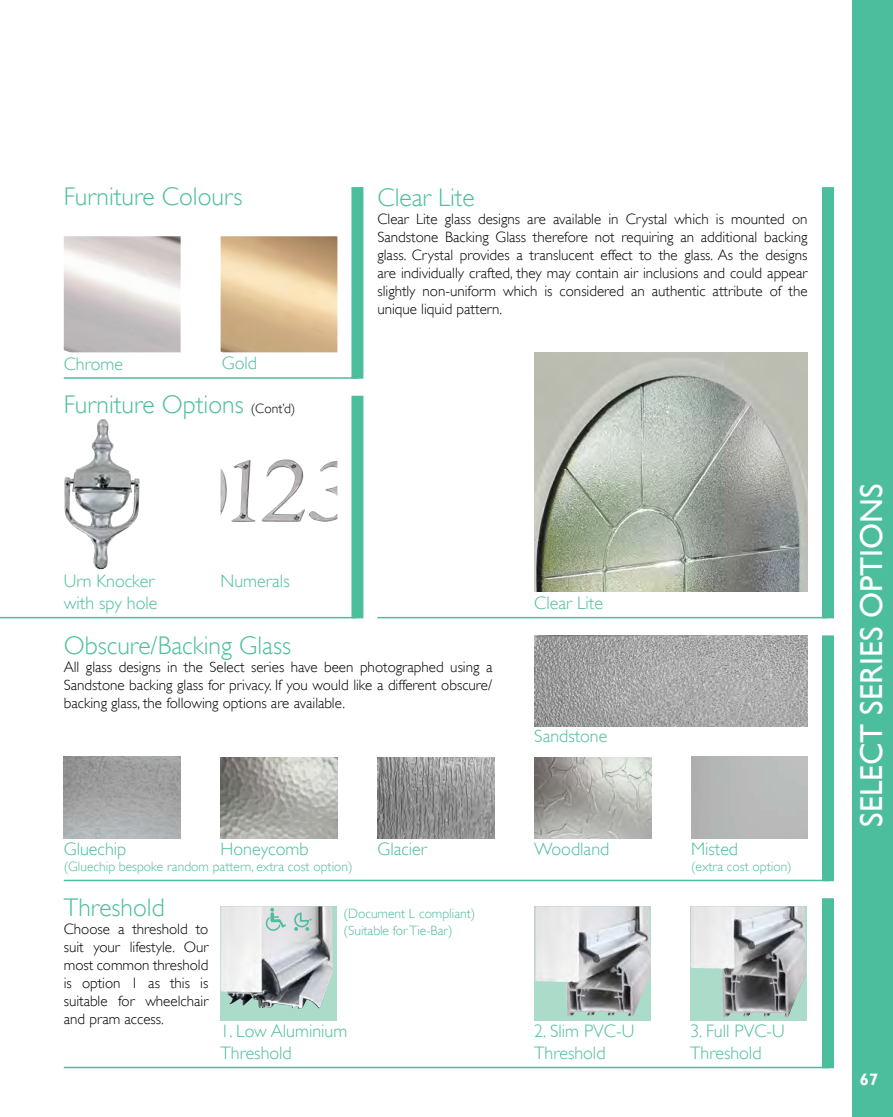
<style>
.page{position:relative;width:893px;height:1117px;background:#fff}
.page>*{position:absolute;margin:0;border:0;box-sizing:border-box;transform-origin:0 0}
.t1{font:31.65px "Gill Sans";color:#fff}
.t2{font:300 25.5px "Gill Sans";color:#4dbe9d}
.t3{font:300 18px/21.6px "Gill Sans";color:#4dbe9d}
.t4{font:700 16.5px "Gill Sans";color:#fff}
.t5{font:300 15px/18px "Gill Sans";color:#000;text-align:justify}
.t6{font:300 13.5px/16.2px "Gill Sans";color:#4dbe9d}
.s1{font-size:13.5px;color:#000}
</style>
<div class="page">
<div style="left:852px;top:0;width:41px;height:1116px;background:#4dbe9d"></div>
<img style="left:64px;top:236px;width:117px;height:116px">
<img style="left:221px;top:236px;width:116px;height:116px">
<hr style="left:64px;top:377px;width:293px;height:1px;background:#4dbe9d">
<div style="left:351px;top:187px;width:12px;height:191px;background:#4dbe9d"></div>
<div style="left:690px;top:906px;width:117px;height:114px;background:#abdbc9"></div>
<img style="left:690px;top:906px;width:116px;height:111px">
<div style="left:534px;top:906px;width:117px;height:114px;background:#abdbc9"></div>
<img style="left:534px;top:906px;width:117px;height:110px">
<hr style="left:64px;top:1066px;width:765px;height:1px;background:#4dbe9d">
<div style="left:822px;top:898px;width:12px;height:169px;background:#4dbe9d"></div>
<img style="left:534px;top:635px;width:274px;height:91px">
<img style="left:377px;top:757px;width:117px;height:81px">
<img style="left:221px;top:757px;width:116px;height:81px">
<img style="left:534px;top:757px;width:117px;height:81px">
<img style="left:64px;top:756px;width:117px;height:82px">
<hr style="left:64px;top:879px;width:766px;height:2px;background:#4dbe9d">
<div style="left:822px;top:635px;width:12px;height:246px;background:#4dbe9d"></div>
<img style="left:221px;top:459px;width:116px;height:63px">
<img style="left:64px;top:419px;width:76px;height:150px">
<hr style="left:0;top:616px;width:356px;height:2px;background:#4dbe9d">
<div style="left:351px;top:395px;width:12px;height:223px;background:#4dbe9d"></div>
<hr style="left:377px;top:616px;width:450px;height:2px;background:#4dbe9d">
<div style="left:822px;top:187px;width:12px;height:431px;background:#4dbe9d"></div>
<img style="left:534px;top:352px;width:274px;height:239px">
<div style="left:221px;top:906px;width:116px;height:114px;background:#abdbc9"></div>
<img style="left:221px;top:906px;width:113px;height:102px">
<svg style="left:266px;top:907px;width:20px;height:24px"></svg>
<svg style="left:294px;top:912px;width:17px;height:18px"></svg>
<h2 class="t2" style="left:64px;top:181px;width:180px">Furniture Colours</h2>
<p class="t3" style="left:64px;top:353px;width:61px">Chrome</p>
<p class="t3" style="left:222px;top:352px;width:37px">Gold</p>
<h2 class="t2" style="left:64px;top:390px;width:233px">Furniture Options <span class="s1">(Cont’d)</span></h2>
<p class="t3" style="left:64px;top:570px;width:92px">Urn Knocker</p>
<p class="t3" style="left:221px;top:570px;width:71px">Numerals</p>
<p class="t3" style="left:64px;top:592px;width:95px">with spy hole</p>
<h2 class="t2" style="left:377px;top:183px;width:99px">Clear Lite</h2>
<p class="t5" style="left:377px;top:210px;width:432px">Clear Lite glass designs are available in Crystal which is mounted on Sandstone Backing Glass therefore not requiring an additional backing glass. Crystal provides a translucent effect to the glass. As the designs are individually crafted, they may contain air inclusions and could appear slightly non-uniform which is considered an authentic attribute of the unique liquid pattern.</p>
<p class="t3" style="left:534px;top:591px;width:70px">Clear Lite</p>
<h2 class="t2" style="left:64px;top:630px;width:229px">Obscure/Backing Glass</h2>
<p class="t5" style="left:64px;top:657px;width:430px">All glass designs in the Select series have been photographed using a Sandstone backing glass for privacy. If you would like a different obscure/ backing glass, the following options are available.</p>
<p class="t3" style="left:534px;top:725px;width:75px">Sandstone</p>
<p class="t3" style="left:221px;top:837px;width:89px">Honeycomb</p>
<p class="t3" style="left:377px;top:837px;width:51px">Glacier</p>
<p class="t3" style="left:691px;top:837px;width:49px">Misted</p>
<p class="t6" style="left:691px;top:858px;width:102px">(extra cost option)</p>
<p class="t3" style="left:64px;top:837px;width:64px">Gluechip</p>
<p class="t6" style="left:64px;top:858px;width:290px">(Gluechip bespoke random pattern, extra cost option)</p>
<p class="t3" style="left:534px;top:837px;width:77px">Woodland</p>
<h2 class="t2" style="left:64px;top:892px;width:102px">Threshold</h2>
<p class="t5" style="left:64px;top:919px;width:146px">Choose a threshold to suit your lifestyle. Our most common threshold is option 1 as this is suitable for wheelchair and pram access.</p>
<p class="t6" style="left:344px;top:905px;width:133px">(Document L compliant) (Suitable for Tie-Bar)</p>
<p class="t3" style="left:221px;top:1019px;width:128px">1. Low Aluminium<br>Threshold</p>
<p class="t3" style="left:534px;top:1019px;width:102px">2. Slim PVC-U<br>Threshold</p>
<p class="t3" style="left:690px;top:1019px;width:96px">3. Full PVC-U<br>Threshold</p>
<h1 class="t1" style="left:853px;top:826px;width:344px;rotate:-90deg">SELECT SERIES OPTIONS</h1>
<p class="t4" style="left:860px;top:1069px;width:20px">67</p>
</div>
